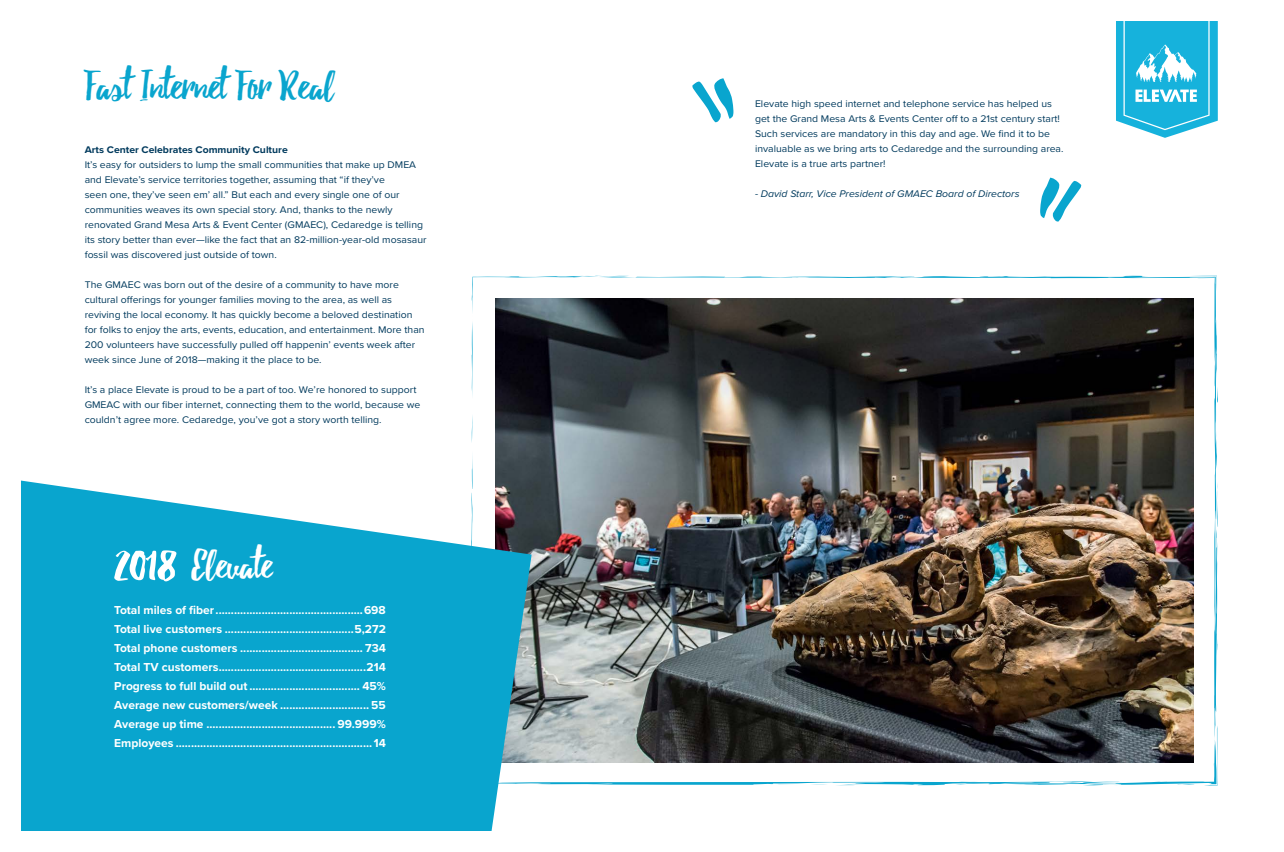
<style>
.page{position:relative;width:1284px;height:852px;background:#fff}
.page>*{position:absolute;margin:0;border:0;box-sizing:border-box;transform-origin:0 0}
.t1{font:42.6px "Debby";color:#09a5ce}
.t2{font:42.6px "Debby";color:#fff}
.t3{font:700 12px "Proxima Nova";color:#fff}
.t4{font:10px/15px "Proxima Nova";color:#003a5d;scale:1.04 1}
.t5{font:italic 10px "Proxima Nova";color:#003a5d;scale:1.04 1}
.t6{font:700 10px "Proxima Nova";color:#003a5d;scale:1.04 1}
.s1{font-size:64px}
</style>
<div class="page">
<img style="left:496px;top:399px;width:103px;height:197px">
<img style="left:599px;top:276px;width:618px;height:320px">
<svg style="left:1216px;top:430px;width:1px;height:12px"></svg>
<svg style="left:471px;top:456px;width:2px;height:25px"></svg>
<svg style="left:472px;top:416px;width:1px;height:22px"></svg>
<svg style="left:471px;top:275px;width:159px;height:124px"></svg>
<svg style="left:979px;top:276px;width:19px;height:1px"></svg>
<svg style="left:1191px;top:276px;width:26px;height:15px"></svg>
<svg style="left:1216px;top:387px;width:2px;height:34px"></svg>
<svg style="left:1216px;top:482px;width:2px;height:95px"></svg>
<img style="left:532px;top:596px;width:686px;height:190px">
<svg style="left:1116px;top:21px;width:102px;height:117px"></svg>
<svg style="left:1040px;top:178px;width:41px;height:44px"></svg>
<svg style="left:692px;top:78px;width:41px;height:44px"></svg>
<svg style="left:21px;top:481px;width:511px;height:350px;background:#25acd0"></svg>
<p class="t1" style="left:85px;top:60px;width:251px">Fast Internet For Real</p>
<p class="t6" style="left:85px;top:142px;width:197px">Arts Center Celebrates Community Culture</p>
<p class="t4" style="left:85px;top:157px;width:330px">It’s easy for outsiders to lump the small communities that make up DMEA and Elevate’s service territories together, assuming that “if they’ve<br>seen one, they’ve seen em’ all.” But each and every single one of our communities weaves its own special story. And, thanks to the newly renovated Grand Mesa Arts &amp; Event Center (GMAEC), Cedaredge is telling its story better than ever—like the fact that an 82-million-year-old mosasaur fossil was discovered just outside of town.</p>
<p class="t4" style="left:85px;top:277px;width:328px">The GMAEC was born out of the desire of a community to have more cultural offerings for younger families moving to the area, as well as reviving the local economy. It has quickly become a beloved destination for folks to enjoy the arts, events, education, and entertainment. More than 200 volunteers have successfully pulled off happenin’ events week after week since June of 2018—making it the place to be.</p>
<p class="t4" style="left:85px;top:382px;width:324px">It’s a place Elevate is proud to be a part of too. We’re honored to support<br>GMEAC with our fiber internet, connecting them to the world, because we couldn’t agree more. Cedaredge, you’ve got a story worth telling.</p>
<p class="t2" style="left:114px;top:538px;width:160px"><span class="s1">2018</span> Elevate</p>
<p class="t3" style="left:114px;top:601px;width:273px">Total miles of fiber................................................698</p>
<p class="t3" style="left:114px;top:620px;width:273px">Total live customers ..........................................5,272</p>
<p class="t3" style="left:114px;top:639px;width:273px">Total phone customers ........................................ 734</p>
<p class="t3" style="left:114px;top:658px;width:273px">Total TV customers................................................214</p>
<p class="t3" style="left:114px;top:677px;width:273px">Progress to full build out .................................... 45%</p>
<p class="t3" style="left:114px;top:696px;width:273px">Average new customers/week ............................. 55</p>
<p class="t3" style="left:114px;top:715px;width:273px">Average up time .......................................... 99.999%</p>
<p class="t3" style="left:114px;top:734px;width:273px">Employees ................................................................ 14</p>
<p class="t4" style="left:755px;top:96px;width:298px">Elevate high speed internet and telephone service has helped us get the Grand Mesa Arts &amp; Events Center off to a 21st century start!<br>Such services are mandatory in this day and age. We find it to be invaluable as we bring arts to Cedaredge and the surrounding area.<br>Elevate is a true arts partner!</p>
<p class="t5" style="left:755px;top:188px;width:256px">- David Starr, Vice President of GMAEC Board of Directors</p>
</div>
